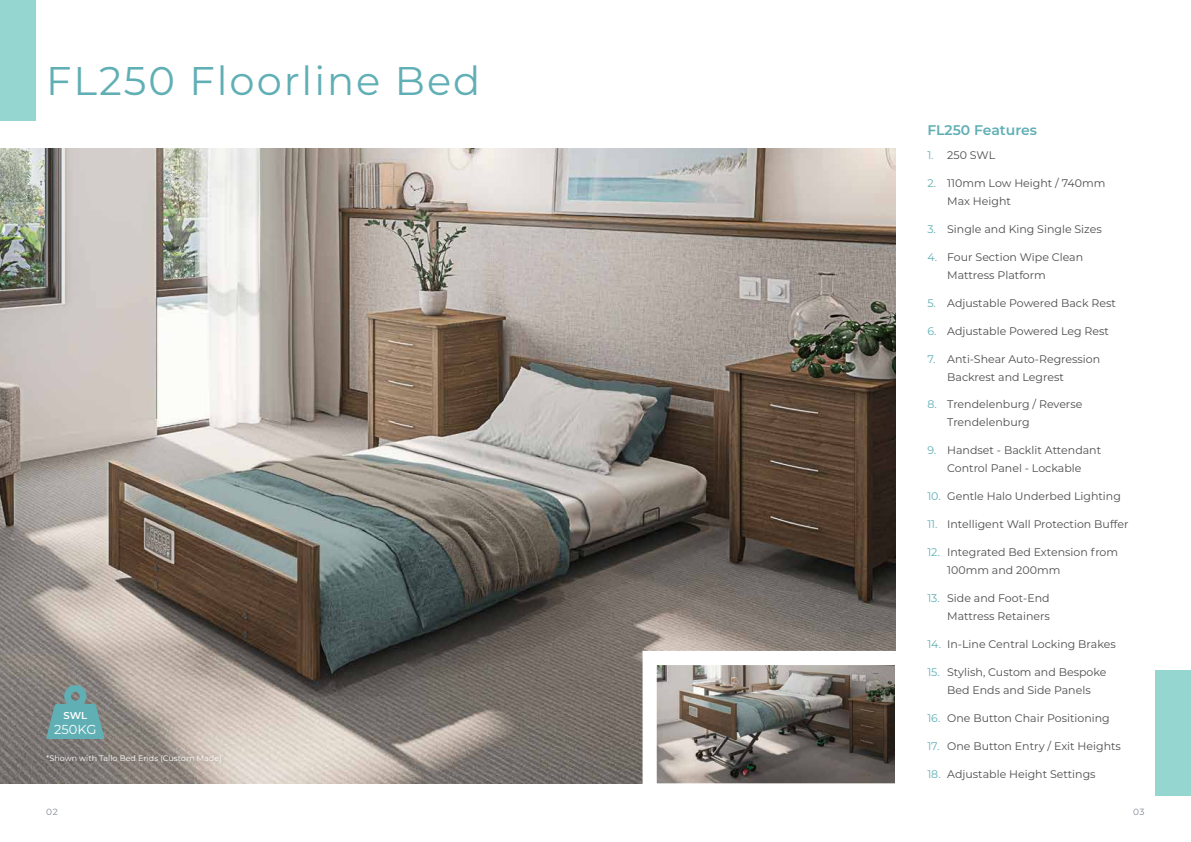
<style>
.page{position:relative;width:1191px;height:842px;background:#fff}
.page>*{position:absolute;margin:0;border:0;box-sizing:border-box;transform-origin:0 0}
.t1{font:40px "Montserrat";letter-spacing:.05em;color:#60afb5}
.t2{font:600 14px "Montserrat";color:#60afb5}
.t3{font:13px "Montserrat";color:#fff}
.t4{font:11px/18px "Montserrat";color:#4d4d4f}
.t5{font:600 10px "Montserrat";color:#fff}
.t6{font:9px "Montserrat";color:#838993}
.t7{font:8px "Montserrat";color:#fff}
.s1{color:#60afb5}
</style>
<div class="page">
<img style="left:0;top:148px;width:895px;height:635px">
<img style="left:657px;top:666px;width:237px;height:116px">
<svg style="left:46px;top:685px;width:58px;height:54px"></svg>
<div style="left:0;top:0;width:36px;height:121px;background:#96d6d1"></div>
<div style="left:1155px;top:670px;width:36px;height:126px;background:#96d6d1"></div>
<div style="left:41px;top:749px;width:186px;height:18px;background:#000;opacity:.25"></div>
<h1 class="t1" style="left:46px;top:54px;width:435px">FL250 Floorline Bed</h1>
<p class="t5" style="left:63px;top:708px;width:25px">SWL</p>
<p class="t3" style="left:54px;top:720px;width:44px">250KG</p>
<p class="t7" style="left:46px;top:752px;width:177px">*Shown with Tallo Bed Ends (Custom Made)</p>
<p class="t2" style="left:927px;top:121px;width:111px">FL250 Features</p>
<p class="t4" style="left:927px;top:146px;width:69px"><span class="s1">1.</span> 250 SWL</p>
<p class="t4" style="left:947px;top:174px;width:160px;text-indent:-20px"><span class="s1">2.</span> 110mm Low Height / 740mm<br>Max Height</p>
<p class="t4" style="left:927px;top:220px;width:176px"><span class="s1">3.</span> Single and King Single Sizes</p>
<p class="t4" style="left:947px;top:247px;width:137px;text-indent:-20px"><span class="s1">4.</span> Four Section Wipe Clean<br>Mattress Platform</p>
<p class="t4" style="left:927px;top:293px;width:190px"><span class="s1">5.</span> Adjustable Powered Back Rest</p>
<p class="t4" style="left:927px;top:321px;width:183px"><span class="s1">6.</span> Adjustable Powered Leg Rest</p>
<p class="t4" style="left:947px;top:349px;width:155px;text-indent:-20px"><span class="s1">7.</span> Anti-Shear Auto-Regression<br>Backrest and Legrest</p>
<p class="t4" style="left:947px;top:395px;width:137px;text-indent:-20px"><span class="s1">8.</span> Trendelenburg / Reverse<br>Trendelenburg</p>
<p class="t4" style="left:927px;top:441px;width:175px;text-align:center"><span class="s1">9.</span> Handset - Backlit Attendant<br>Control Panel - Lockable</p>
<p class="t4" style="left:927px;top:487px;width:195px"><span class="s1">10.</span> Gentle Halo Underbed Lighting</p>
<p class="t4" style="left:927px;top:515px;width:203px"><span class="s1">11.</span> Intelligent Wall Protection Buffer</p>
<p class="t4" style="left:947px;top:543px;width:172px;text-indent:-20px"><span class="s1">12.</span> Integrated Bed Extension from<br>100mm and 200mm</p>
<p class="t4" style="left:927px;top:589px;width:124px;text-align:right"><span class="s1">13.</span> Side and Foot-End<br>Mattress Retainers</p>
<p class="t4" style="left:927px;top:635px;width:190px"><span class="s1">14.</span> In-Line Central Locking Brakes</p>
<p class="t4" style="left:927px;top:663px;width:181px;text-align:center"><span class="s1">15.</span> Stylish, Custom and Bespoke<br>Bed Ends and Side Panels</p>
<p class="t4" style="left:927px;top:708px;width:184px"><span class="s1">16.</span> One Button Chair Positioning</p>
<p class="t4" style="left:927px;top:736px;width:195px"><span class="s1">17.</span> One Button Entry / Exit Heights</p>
<p class="t4" style="left:927px;top:764px;width:170px"><span class="s1">18.</span> Adjustable Height Settings</p>
<p class="t6" style="left:46px;top:805px;width:13px">02</p>
<p class="t6" style="left:1133px;top:805px;width:13px">03</p>
</div>
